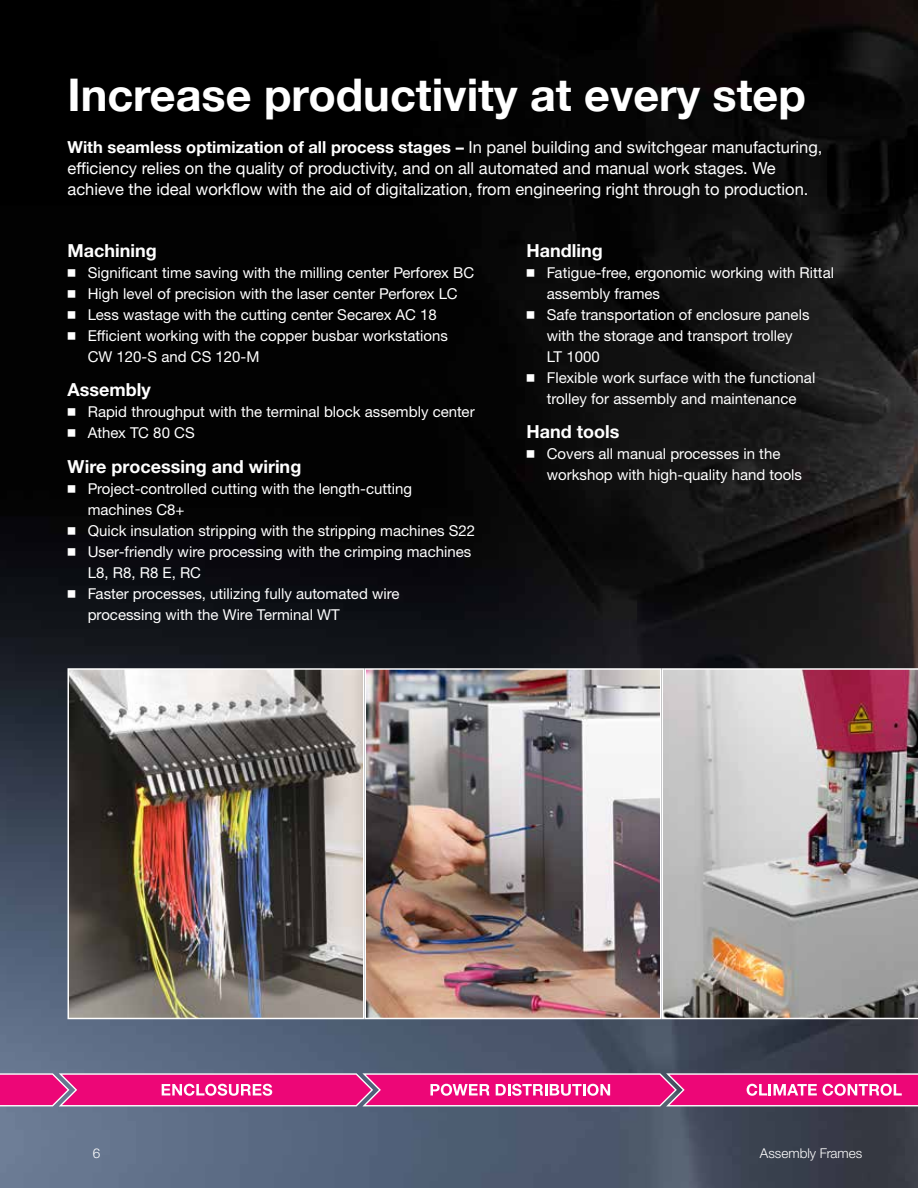
<style>
.page{position:relative;width:918px;height:1188px;background:#fff}
.page>*{position:absolute;margin:0;border:0;box-sizing:border-box;transform-origin:0 0}
.t1{font:700 45px "Helvetica Neue";color:#fff}
.t2{font:700 18px "Neue Helvetica For Rittal";color:#fff}
.t3{font:16.5px/21px "Helvetica Neue";color:#fff}
.t4{font:15px/21px "Neue Helvetica For Rittal";color:#fff}
.t5{font:300 13.5px "Neue Helvetica For Rittal";color:#fff}
.s1{font-weight:700}
.s2{font-weight:300}
</style>
<div class="page">
<img style="left:0;top:0;width:918px;height:1188px">
<img style="left:71px;top:671px;width:588px;height:345px">
<div style="left:68px;top:668px;width:296px;height:351px;border:2px solid #fff"></div>
<div style="left:364px;top:668px;width:298px;height:351px;border:2px solid #fff"></div>
<img style="left:662px;top:668px;width:256px;height:351px">
<svg style="left:0;top:1073px;width:918px;height:33px;background:#eb318d"></svg>
<h1 class="t1" style="left:68px;top:60px;width:740px">Increase productivity at every step</h1>
<p class="t3" style="left:68px;top:137px;width:756px"><span class="s1">With seamless optimization of all process stages –</span> In panel building and switchgear manufacturing, efficiency relies on the quality of productivity, and on all automated and manual work stages. We achieve the ideal workflow with the aid of digitalization, from engineering right through to production.</p>
<p class="t2" style="left:68px;top:239px;width:91px">Machining</p>
<p class="t4" style="left:68px;top:262px;width:408px"><span class="s2">◾</span> Significant time saving with the milling center Perforex BC</p>
<p class="t4" style="left:68px;top:283px;width:392px"><span class="s2">◾</span> High level of precision with the laser center Perforex LC</p>
<p class="t4" style="left:68px;top:304px;width:371px"><span class="s2">◾</span> Less wastage with the cutting center Secarex AC 18</p>
<p class="t4" style="left:68px;top:325px;width:382px"><span class="s2">◾</span> Efficient working with the copper busbar workstations</p>
<p class="t4" style="left:88px;top:346px;width:173px">CW 120-S and CS 120-M</p>
<p class="t2" style="left:68px;top:379px;width:85px">Assembly</p>
<p class="t4" style="left:68px;top:401px;width:409px"><span class="s2">◾</span> Rapid throughput with the terminal block assembly center <span class="s2">◾</span> Athex TC 80 CS</p>
<p class="t2" style="left:68px;top:455px;width:235px">Wire processing and wiring</p>
<p class="t4" style="left:68px;top:478px;width:346px"><span class="s2">◾</span> Project-controlled cutting with the length-cutting</p>
<p class="t4" style="left:88px;top:499px;width:98px">machines C8+</p>
<p class="t4" style="left:68px;top:520px;width:409px"><span class="s2">◾</span> Quick insulation stripping with the stripping machines S22</p>
<p class="t4" style="left:68px;top:541px;width:405px"><span class="s2">◾</span> User-friendly wire processing with the crimping machines</p>
<p class="t4" style="left:88px;top:562px;width:115px">L8, R8, R8 E, RC</p>
<p class="t4" style="left:68px;top:583px;width:334px"><span class="s2">◾</span> Faster processes, utilizing fully automated wire</p>
<p class="t4" style="left:88px;top:604px;width:253px">processing with the Wire Terminal WT</p>
<p class="t2" style="left:526px;top:239px;width:78px">Handling</p>
<p class="t4" style="left:526px;top:262px;width:309px"><span class="s2">◾</span> Fatigue-free, ergonomic working with Rittal</p>
<p class="t4" style="left:547px;top:283px;width:115px">assembly frames</p>
<p class="t4" style="left:526px;top:304px;width:285px"><span class="s2">◾</span> Safe transportation of enclosure panels</p>
<p class="t4" style="left:547px;top:325px;width:247px">with the storage and transport trolley</p>
<p class="t4" style="left:547px;top:346px;width:55px">LT 1000</p>
<p class="t4" style="left:526px;top:367px;width:290px"><span class="s2">◾</span> Flexible work surface with the functional</p>
<p class="t4" style="left:547px;top:388px;width:251px">trolley for assembly and maintenance</p>
<p class="t2" style="left:526px;top:421px;width:94px">Hand tools</p>
<p class="t4" style="left:547px;top:443px;width:257px;text-indent:-20px"><span class="s2">◾</span> Covers all manual processes in the workshop with high-quality hand tools</p>
<p class="t5" style="left:93px;top:1145px;width:9px">6</p>
<p class="t5" style="left:760px;top:1145px;width:104px">Assembly Frames</p>
</div>
